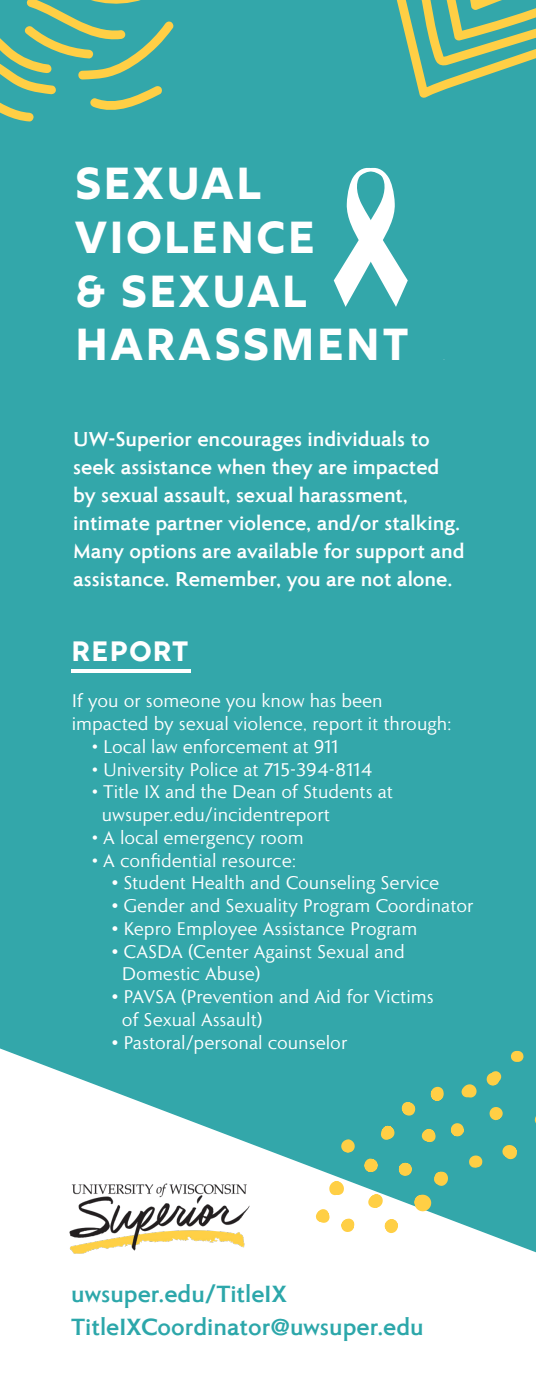
<style>
.page{position:relative;width:536px;height:1386px;background:#fff}
.page>*{position:absolute;margin:0;border:0;box-sizing:border-box;transform-origin:0 0}
.t1{font:44.8px/53.7px "Rig Bold Face";color:#fff}
.t2{font:28px "Rig Bold Face";color:#fff}
.t3{font:700 24.5px "Roma";color:#2ca7aa}
.t4{font:700 21px/28px "Roma";color:#fff}
.t5{font:19.25px/22.8px "Roma";color:#fff}
.s1{font-weight:700}
</style>
<div class="page">
<div style="left:0;top:0;width:536px;height:1253px;background:#33a7aa"></div>
<svg style="left:333px;top:158px;width:74px;height:149px"></svg>
<img style="left:61px;top:1182px;width:197px;height:72px">
<hr style="left:72px;top:669px;width:119px;height:4px;background:#fff">
<svg style="left:486px;top:1071px;width:15px;height:15px"></svg>
<svg style="left:534px;top:1113px;width:2px;height:14px"></svg>
<svg style="left:489px;top:1107px;width:13px;height:13px"></svg>
<svg style="left:510px;top:1051px;width:13px;height:11px"></svg>
<svg style="left:502px;top:1145px;width:15px;height:14px"></svg>
<svg style="left:430px;top:1087px;width:13px;height:14px"></svg>
<svg style="left:421px;top:1129px;width:14px;height:13px"></svg>
<svg style="left:450px;top:1123px;width:13px;height:13px"></svg>
<svg style="left:434px;top:1172px;width:14px;height:14px"></svg>
<svg style="left:399px;top:1163px;width:13px;height:13px"></svg>
<svg style="left:381px;top:1126px;width:13px;height:14px"></svg>
<svg style="left:414px;top:1195px;width:17px;height:16px"></svg>
<svg style="left:469px;top:1156px;width:13px;height:12px"></svg>
<svg style="left:384px;top:1219px;width:14px;height:14px"></svg>
<svg style="left:368px;top:1194px;width:14px;height:14px"></svg>
<svg style="left:364px;top:1159px;width:13px;height:13px"></svg>
<svg style="left:401px;top:1102px;width:14px;height:14px"></svg>
<svg style="left:461px;top:1084px;width:15px;height:14px"></svg>
<svg style="left:341px;top:1139px;width:13px;height:13px"></svg>
<svg style="left:329px;top:1181px;width:15px;height:14px"></svg>
<svg style="left:341px;top:1219px;width:13px;height:13px"></svg>
<svg style="left:316px;top:1209px;width:13px;height:14px"></svg>
<svg style="left:0;top:0;width:174px;height:122px;background:#5eaf94"></svg>
<svg style="left:382px;top:0;width:154px;height:98px;background:#6fb28b"></svg>
<h1 class="t1" style="left:74px;top:161px;width:337px">SEXUAL<br>VIOLENCE<br>&amp; SEXUAL<br>HARASSMENT</h1>
<p class="t4" style="left:73px;top:424px;width:393px">UW-Superior encourages individuals to seek assistance when they are impacted by sexual assault, sexual harassment, intimate partner violence, and/or stalking.<br>Many options are available for support and assistance. Remember, you are not alone.</p>
<p class="t2" style="left:71px;top:633px;width:120px">REPORT</p>
<p class="t5" style="left:72px;top:689px;width:312px">If you or someone you know has been</p>
<p class="t5" style="left:72px;top:712px;width:381px">impacted by sexual violence, report it through:</p>
<p class="t5" style="left:92px;top:735px;width:248px">• Local law enforcement at 911</p>
<p class="t5" style="left:92px;top:757px;width:282px">• University Police at 715-394-8114</p>
<p class="t5" style="left:92px;top:780px;width:302px">• Title IX and the Dean of Students at</p>
<p class="t5" style="left:102px;top:803px;width:229px">uwsuper.edu/incidentreport</p>
<p class="t5" style="left:92px;top:826px;width:213px">• A local emergency room</p>
<p class="t5" style="left:92px;top:848px;width:206px">• A confidential resource:</p>
<p class="t5" style="left:112px;top:871px;width:329px"><span class="s1">•</span> Student Health and Counseling Service</p>
<p class="t5" style="left:112px;top:894px;width:363px"><span class="s1">•</span> Gender and Sexuality Program Coordinator</p>
<p class="t5" style="left:112px;top:917px;width:307px"><span class="s1">•</span> Kepro Employee Assistance Program</p>
<p class="t5" style="left:112px;top:939px;width:294px"><span class="s1">•</span> CASDA (Center Against Sexual and</p>
<p class="t5" style="left:122px;top:962px;width:140px">Domestic Abuse)</p>
<p class="t5" style="left:122px;top:985px;width:313px;text-indent:-10px"><span class="s1">•</span> PAVSA (Prevention and Aid for Victims of Sexual Assault)</p>
<p class="t5" style="left:112px;top:1030px;width:237px"><span class="s1">•</span> Pastoral/personal counselor</p>
<p class="t3" style="left:71px;top:1277px;width:217px">uwsuper.edu/TitleIX</p>
<p class="t3" style="left:71px;top:1310px;width:354px">TitleIXCoordinator@uwsuper.edu</p>
</div>
